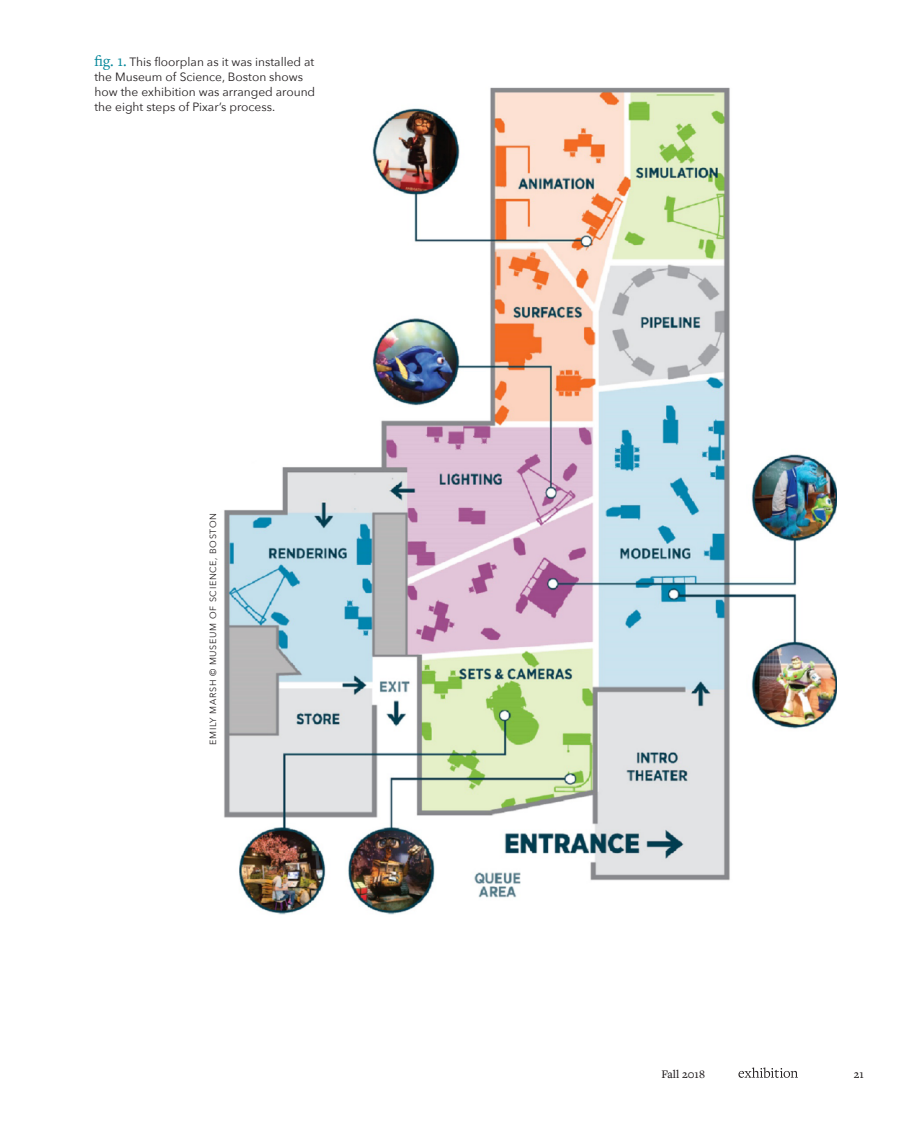
<style>
.page{position:relative;width:918px;height:1134px;background:#fff}
.page>*{position:absolute;margin:0;border:0;box-sizing:border-box;transform-origin:0 0}
.t1{font:12px/15px "Avenir Next";color:#231f20}
.t2{font:500 12px "Freight Text Pro";color:#231f20}
.t3{font:9px "Avenir Next";letter-spacing:.075em;color:#231f20}
.s1{font-family:"Freight Text Pro";font-size:15.75px;color:#008599}
</style>
<div class="page">
<svg style="left:738px;top:1067px;width:60px;height:11px"></svg>
<img style="left:224px;top:87px;width:613px;height:828px">
<p class="t1" style="left:94px;top:54px;width:222px"><span class="s1">fig. 1.</span> This floorplan as it was installed at the Museum of Science, Boston shows how the exhibition was arranged around the eight steps of Pixar’s process.</p>
<p class="t3" style="left:205px;top:745px;width:233px;rotate:-90deg">EMILY MARSH © MUSEUM OF SCIENCE, BOSTON</p>
<p class="t2" style="left:661px;top:1066px;width:45px">Fall 2018</p>
<p class="t2" style="left:854px;top:1066px;width:12px">21</p>
</div>
